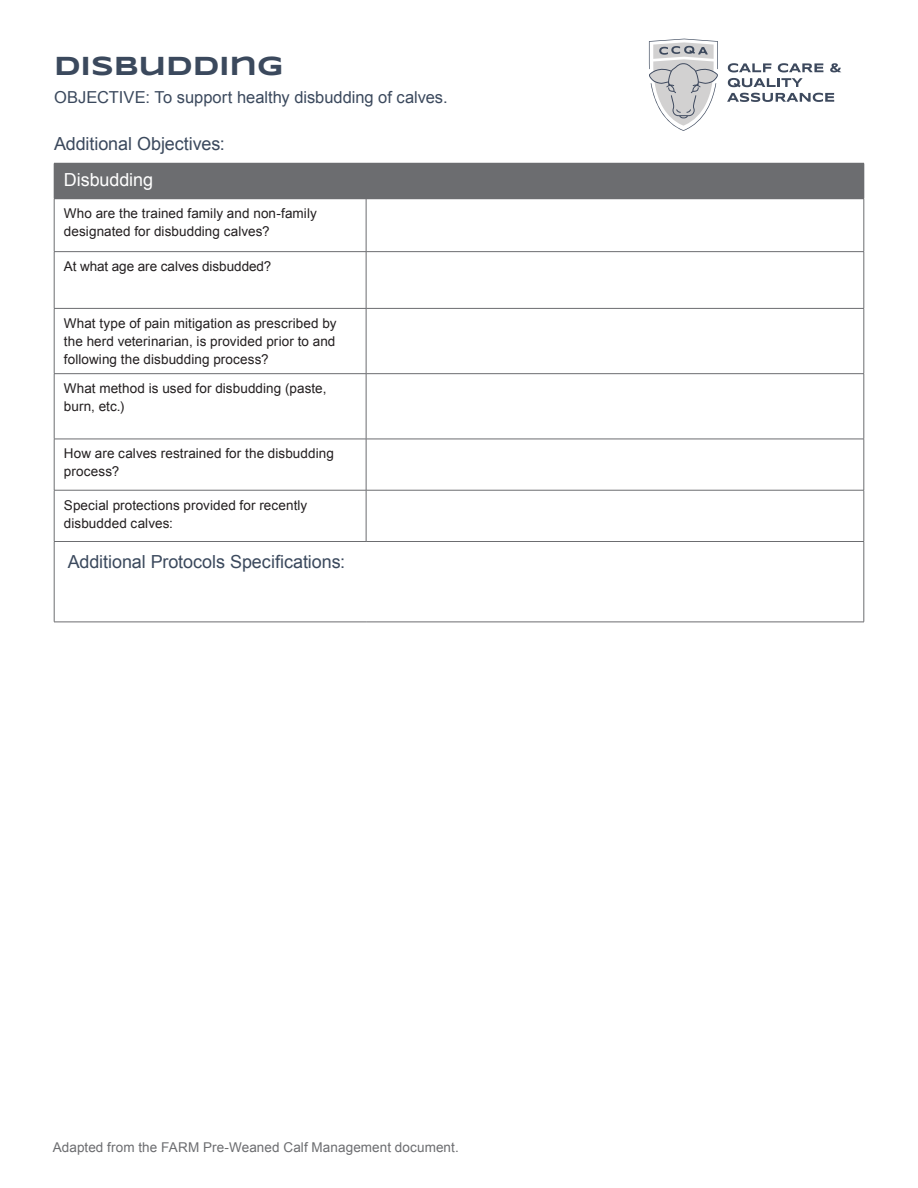
<style>
.page{position:relative;width:918px;height:1188px;background:#fff}
.page>*{position:absolute;margin:0;border:0;box-sizing:border-box;transform-origin:0 0}
.Section_Titles{font:700 27px "Syncopate";letter-spacing:-.005em;color:#3b495d}
.Heading_4_-_Intro{font:18px "Arial";letter-spacing:-.005em;color:#3b495d}
.Heading_4_-_Intro-2{font:18px "Arial";letter-spacing:-.005em;color:#fff}
.Intro_paragraph{font:16.5px "Arial";color:#3b495d}
.t1{font:13.5px/18px "Arial";letter-spacing:.005em;color:#231f20}
.Image_or_chart_bylin{font:13.5px "Arial";letter-spacing:.005em;color:#6c6d70}
</style>
<div class="page">
<svg style="left:728px;top:63px;width:43px;height:9px"></svg>
<svg style="left:778px;top:63px;width:45px;height:9px"></svg>
<svg style="left:830px;top:63px;width:11px;height:9px"></svg>
<svg style="left:728px;top:78px;width:75px;height:9px"></svg>
<svg style="left:727px;top:93px;width:107px;height:9px"></svg>
<svg style="left:649px;top:39px;width:69px;height:92px"></svg>
<div style="left:54px;top:163px;width:810px;height:36px;background:#6c6d70"></div>
<hr style="left:54px;top:199px;width:1px;height:52px;background:#6c6d70">
<hr style="left:54px;top:251px;width:312px;height:1px;background:#6c6d70">
<hr style="left:54px;top:252px;width:1px;height:56px;background:#6c6d70">
<hr style="left:54px;top:308px;width:312px;height:1px;background:#6c6d70">
<hr style="left:54px;top:309px;width:1px;height:64px;background:#6c6d70">
<hr style="left:54px;top:373px;width:312px;height:1px;background:#6c6d70">
<hr style="left:54px;top:374px;width:1px;height:65px;background:#6c6d70">
<hr style="left:54px;top:439px;width:312px;height:1px;background:#6c6d70">
<hr style="left:54px;top:439px;width:1px;height:51px;background:#6c6d70">
<hr style="left:54px;top:490px;width:312px;height:1px;background:#6c6d70">
<hr style="left:54px;top:490px;width:1px;height:51px;background:#6c6d70">
<hr style="left:54px;top:541px;width:312px;height:1px;background:#6c6d70">
<hr style="left:54px;top:542px;width:1px;height:80px;background:#6c6d70">
<hr style="left:366px;top:541px;width:498px;height:1px;background:#6c6d70">
<hr style="left:54px;top:622px;width:312px;height:1px;background:#6c6d70">
<hr style="left:366px;top:622px;width:498px;height:1px;background:#6c6d70">
<hr style="left:864px;top:163px;width:1px;height:36px;background:#6c6d70">
<hr style="left:366px;top:199px;width:1px;height:52px;background:#6c6d70">
<hr style="left:864px;top:199px;width:1px;height:52px;background:#6c6d70">
<hr style="left:366px;top:251px;width:498px;height:1px;background:#6c6d70">
<hr style="left:366px;top:252px;width:1px;height:56px;background:#6c6d70">
<hr style="left:864px;top:252px;width:1px;height:56px;background:#6c6d70">
<hr style="left:366px;top:308px;width:498px;height:1px;background:#6c6d70">
<hr style="left:366px;top:309px;width:1px;height:64px;background:#6c6d70">
<hr style="left:864px;top:309px;width:1px;height:64px;background:#6c6d70">
<hr style="left:366px;top:373px;width:498px;height:1px;background:#6c6d70">
<hr style="left:366px;top:374px;width:1px;height:65px;background:#6c6d70">
<hr style="left:864px;top:374px;width:1px;height:65px;background:#6c6d70">
<hr style="left:366px;top:439px;width:498px;height:1px;background:#6c6d70">
<hr style="left:366px;top:439px;width:1px;height:51px;background:#6c6d70">
<hr style="left:864px;top:439px;width:1px;height:51px;background:#6c6d70">
<hr style="left:366px;top:490px;width:498px;height:1px;background:#6c6d70">
<hr style="left:366px;top:490px;width:1px;height:51px;background:#6c6d70">
<hr style="left:864px;top:490px;width:1px;height:51px;background:#6c6d70">
<hr style="left:864px;top:542px;width:1px;height:80px;background:#6c6d70">
<p class="Section_Titles" style="left:54px;top:49px;width:231px">DISBUDDING</p>
<p class="Intro_paragraph" style="left:54px;top:86px;width:395px">OBJECTIVE: To support healthy disbudding of calves.</p>
<p class="Heading_4_-_Intro" style="left:54px;top:132px;width:173px">Additional Objectives:</p>
<p class="Heading_4_-_Intro-2" style="left:64px;top:168px;width:91px">Disbudding</p>
<p class="t1" style="left:64px;top:205px;width:254px">Who are the trained family and non-family designated for disbudding calves?</p>
<p class="t1" style="left:64px;top:258px;width:209px">At what age are calves disbudded?</p>
<p class="t1" style="left:64px;top:314px;width:274px;text-align:justify">What type of pain mitigation as prescribed by the herd veterinarian, is provided prior to and following the disbudding process?</p>
<p class="t1" style="left:64px;top:380px;width:264px">What method is used for disbudding (paste, burn, etc.)</p>
<p class="t1" style="left:64px;top:445px;width:272px">How are calves restrained for the disbudding process?</p>
<p class="t1" style="left:64px;top:496px;width:245px">Special protections provided for recently disbudded calves:</p>
<p class="Heading_4_-_Intro" style="left:68px;top:550px;width:279px">Additional Protocols Specifications:</p>
<p class="Image_or_chart_bylin" style="left:53px;top:1139px;width:407px">Adapted from the FARM Pre-Weaned Calf Management document.</p>
</div>
